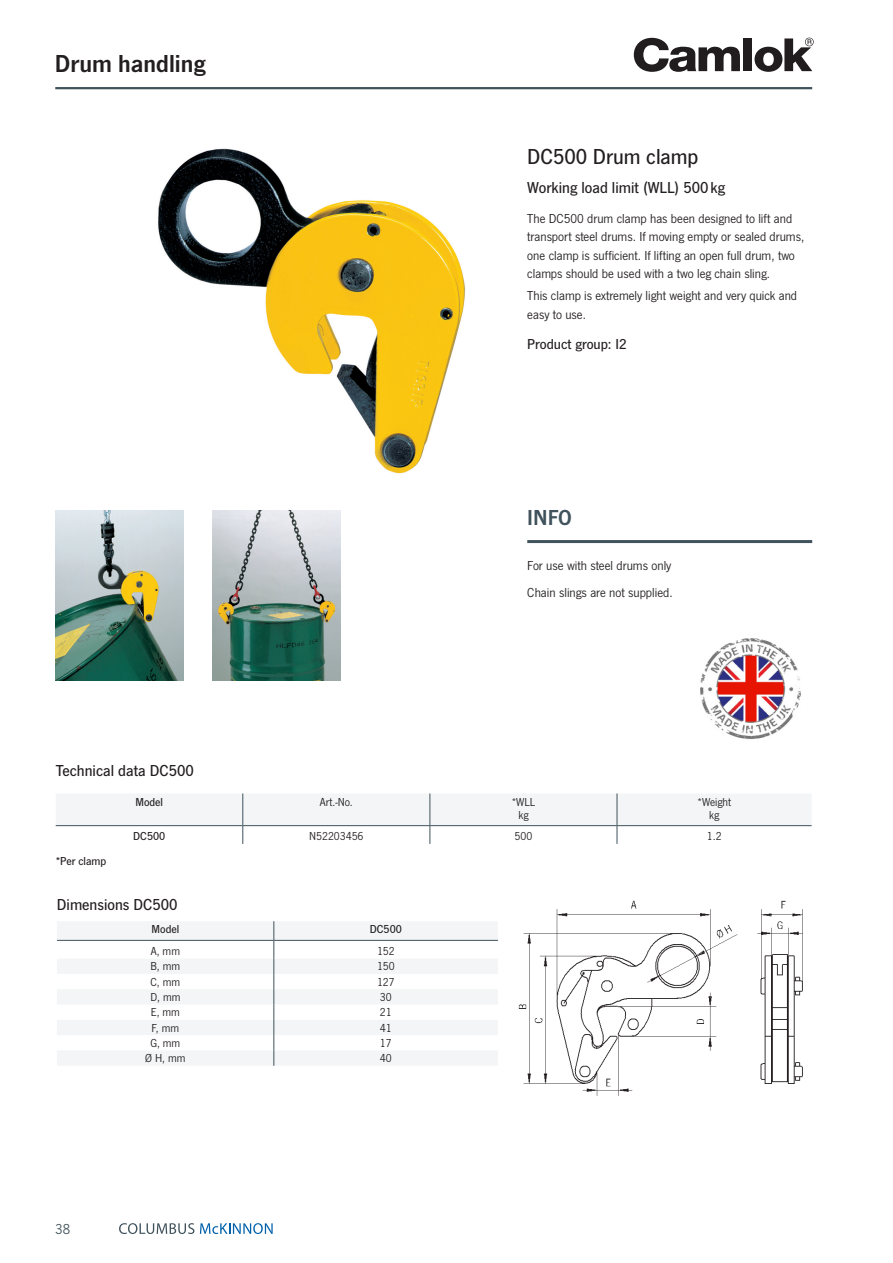
<style>
.page{position:relative;width:893px;height:1263px;background:#fff}
.page>*{position:absolute;margin:0;border:0;box-sizing:border-box;transform-origin:0 0}
.CHAPTERHEAD_en{font:25.5px "News Got Dem";color:#231f20}
.HEADLINE_en{font:500 22.5px "News Got";color:#231f20}
.INFO{font:22.5px "News Got Dem";color:#40525b}
.SUBHEAD_en{font:500 16.5px "News Got";color:#231f20}
.SUBHEAD_en-2{font:500 15px "News Got";color:#231f20}
.t1{font:15px "News Got";color:#40525b}
.TEXT_en{font:13.5px/18.6px "News Got";color:#231f20}
.INFO_TEXT_en{font:13.5px "News Got";color:#231f20}
.TABELLE_en{font:12px "News Got";color:#231f20}
.TABELLE_LINKS_en{font:12px "News Got";color:#231f20}
.TABELLE_LINKS_en-2{font:500 12px "News Got";color:#231f20}
.SUBHEAD_en-3{font:500 12px "News Got";color:#231f20}
.TABELLE_en-2{font:500 12px "News Got";color:#231f20}
</style>
<div class="page">
<img style="left:56px;top:510px;width:127px;height:170px">
<img style="left:212px;top:510px;width:128px;height:170px">
<img style="left:158px;top:148px;width:307px;height:326px">
<img style="left:700px;top:638px;width:101px;height:101px">
<hr style="left:55px;top:87px;width:757px;height:2px;background:#40525b">
<svg style="left:56px;top:793px;width:756px;height:51px"></svg>
<svg style="left:57px;top:921px;width:441px;height:145px"></svg>
<img style="left:518px;top:900px;width:285px;height:196px">
<svg style="left:634px;top:38px;width:106px;height:34px"></svg>
<div style="left:743px;top:38px;width:9px;height:33px;background:#211d1e"></div>
<svg style="left:755px;top:37px;width:59px;height:35px"></svg>
<svg style="left:119px;top:1223px;width:75px;height:11px"></svg>
<svg style="left:200px;top:1223px;width:73px;height:11px"></svg>
<hr style="left:527px;top:540px;width:285px;height:3px;background:#40525b">
<p class="CHAPTERHEAD_en" style="left:55px;top:49px;width:152px">Drum handling</p>
<p class="SUBHEAD_en" style="left:56px;top:762px;width:140px">Technical data DC500</p>
<p class="HEADLINE_en" style="left:527px;top:144px;width:173px">DC500 Drum clamp</p>
<p class="SUBHEAD_en" style="left:527px;top:179px;width:199px">Working load limit (WLL) 500kg</p>
<p class="TEXT_en" style="left:527px;top:209px;width:279px">The DC500 drum clamp has been designed to lift and transport steel drums. If moving empty or sealed drums, one clamp is sufficient. If lifting an open full drum, two clamps should be used with a two leg chain sling.</p>
<p class="TEXT_en" style="left:527px;top:287px;width:271px">This clamp is extremely light weight and very quick and easy to use.</p>
<p class="SUBHEAD_en-2" style="left:527px;top:335px;width:101px">Product group: I2</p>
<p class="INFO" style="left:527px;top:505px;width:46px">INFO</p>
<p class="INFO_TEXT_en" style="left:527px;top:558px;width:146px">For use with steel drums only</p>
<p class="INFO_TEXT_en" style="left:527px;top:585px;width:147px">Chain slings are not supplied.</p>
<p class="TABELLE_LINKS_en-2" style="left:135px;top:795px;width:29px">Model</p>
<p class="TABELLE_en" style="left:320px;top:795px;width:34px">Art.-No.</p>
<p class="TABELLE_en" style="left:512px;top:795px;width:25px">*WLL</p>
<p class="TABELLE_en" style="left:518px;top:809px;width:12px">kg</p>
<p class="TABELLE_en" style="left:697px;top:795px;width:35px">*Weight</p>
<p class="TABELLE_en" style="left:709px;top:809px;width:12px">kg</p>
<p class="SUBHEAD_en-3" style="left:56px;top:854px;width:52px">*Per clamp</p>
<p class="TABELLE_LINKS_en-2" style="left:133px;top:830px;width:34px">DC500</p>
<p class="TABELLE_en" style="left:309px;top:830px;width:56px">N52203456</p>
<p class="TABELLE_en" style="left:515px;top:830px;width:19px">500</p>
<p class="TABELLE_en" style="left:707px;top:830px;width:16px">1.2</p>
<p class="SUBHEAD_en" style="left:57px;top:896px;width:122px">Dimensions DC500</p>
<p class="t1" style="left:55px;top:1221px;width:16px">38</p>
<p class="TABELLE_LINKS_en-2" style="left:152px;top:923px;width:29px">Model</p>
<p class="TABELLE_en-2" style="left:370px;top:923px;width:34px">DC500</p>
<p class="TABELLE_LINKS_en" style="left:151px;top:944px;width:31px">A, mm</p>
<p class="TABELLE_en" style="left:377px;top:944px;width:19px">152</p>
<p class="TABELLE_LINKS_en" style="left:151px;top:960px;width:31px">B, mm</p>
<p class="TABELLE_en" style="left:377px;top:960px;width:19px">150</p>
<p class="TABELLE_LINKS_en" style="left:151px;top:975px;width:31px">C, mm</p>
<p class="TABELLE_en" style="left:377px;top:975px;width:19px">127</p>
<p class="TABELLE_LINKS_en" style="left:150px;top:990px;width:32px">D, mm</p>
<p class="TABELLE_en" style="left:380px;top:990px;width:13px">30</p>
<p class="TABELLE_LINKS_en" style="left:151px;top:1005px;width:31px">E, mm</p>
<p class="TABELLE_en" style="left:380px;top:1005px;width:13px">21</p>
<p class="TABELLE_LINKS_en" style="left:152px;top:1021px;width:29px">F, mm</p>
<p class="TABELLE_en" style="left:380px;top:1021px;width:13px">41</p>
<p class="TABELLE_LINKS_en" style="left:150px;top:1036px;width:31px">G, mm</p>
<p class="TABELLE_en" style="left:380px;top:1036px;width:13px">17</p>
<p class="TABELLE_LINKS_en" style="left:145px;top:1051px;width:42px">Ø H, mm</p>
<p class="TABELLE_en" style="left:380px;top:1051px;width:13px">40</p>
</div>
